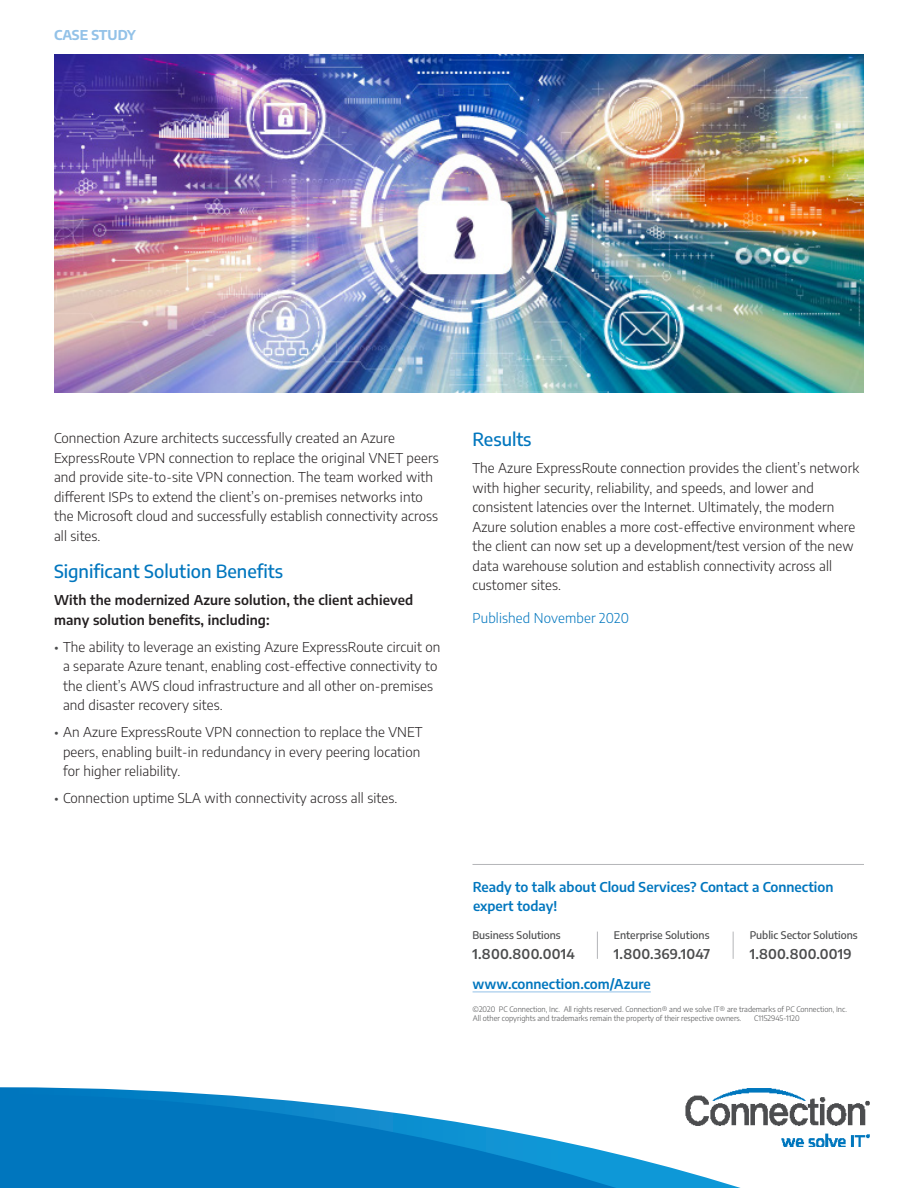
<style>
.page{position:relative;width:918px;height:1188px;background:#fff}
.page>*{position:absolute;margin:0;border:0;box-sizing:border-box;transform-origin:0 0}
.Body_Subhead{font:500 18px "Encode Sans";color:#0076be}
.Body{font:300 13.5px/19.5px "Encode Sans";letter-spacing:.01em;color:#231f20}
.t1{font:600 13.5px/19.5px "Encode Sans";color:#0076be}
.Body-2{font:600 13.5px/19.5px "Encode Sans";letter-spacing:.01em;color:#231f20}
.t2{font:600 13.5px "Encode Sans";letter-spacing:.02em;color:#4b4c4d}
.Body-3{font:300 13.5px "Encode Sans";letter-spacing:.01em;color:#0076be}
.t3{font:700 13.5px "Encode Sans";color:#93c2e8}
.t4{font:500 10.5px "Encode Sans";color:#4b4c4d}
.Copyright{font:300 7.5px/9px "Encode Sans";color:#4b4c4d}
.s1{color:#4b4c4d}
</style>
<div class="page">
<svg style="left:0;top:1087px;width:206px;height:7px"></svg>
<svg style="left:0;top:1094px;width:741px;height:94px;fill:#0076be"></svg>
<img style="left:54px;top:54px;width:810px;height:338px">
<img style="left:657px;top:1088px;width:213px;height:74px">
<svg style="left:597px;top:932px;width:1px;height:27px"></svg>
<svg style="left:733px;top:932px;width:1px;height:27px"></svg>
<hr style="left:473px;top:992px;width:178px;height:1px;background:#93c2e8">
<hr style="left:472px;top:864px;width:392px;height:1px;background:#b4b5b8">
<p class="t3" style="left:54px;top:25px;width:83px">CASE STUDY</p>
<p class="Body" style="left:54px;top:428px;width:386px">Connection Azure architects successfully created an Azure ExpressRoute VPN connection to replace the original VNET peers and provide site-to-site VPN connection. The team worked with different ISPs to extend the client’s on-premises networks into the Microsoft cloud and successfully establish connectivity across all sites.</p>
<p class="Body_Subhead" style="left:54px;top:559px;width:230px">Significant Solution Benefits</p>
<p class="Body-2" style="left:54px;top:590px;width:361px">With the modernized Azure solution, the client achieved many solution benefits, including:</p>
<p class="Body" style="left:63px;top:636px;width:379px;text-indent:-9px"><span class="s1">•</span> The ability to leverage an existing Azure ExpressRoute circuit on a separate Azure tenant, enabling cost-effective connectivity to the client’s AWS cloud infrastructure and all other on-premises and disaster recovery sites.</p>
<p class="Body" style="left:63px;top:722px;width:361px;text-indent:-9px"><span class="s1">•</span> An Azure ExpressRoute VPN connection to replace the VNET peers, enabling built-in redundancy in every peering location for higher reliability.</p>
<p class="Body" style="left:54px;top:788px;width:345px"><span class="s1">•</span> Connection uptime SLA with connectivity across all sites.</p>
<p class="Body_Subhead" style="left:472px;top:427px;width:61px">Results</p>
<p class="Body" style="left:472px;top:458px;width:388px">The Azure ExpressRoute connection provides the client’s network with higher security, reliability, and speeds, and lower and consistent latencies over the Internet. Ultimately, the modern Azure solution enables a more cost-effective environment where the client can now set up a development/test version of the new data warehouse solution and establish connectivity across all customer sites.</p>
<p class="Body-3" style="left:472px;top:609px;width:158px">Published November 2020</p>
<p class="t1" style="left:473px;top:876px;width:362px">Ready to talk about Cloud Services? Contact a Connection expert today!</p>
<p class="t4" style="left:472px;top:928px;width:90px">Business Solutions</p>
<p class="t2" style="left:472px;top:944px;width:104px">1.800.800.0014</p>
<p class="t4" style="left:614px;top:928px;width:97px">Enterprise Solutions</p>
<p class="t2" style="left:614px;top:944px;width:98px">1.800.369.1047</p>
<p class="t4" style="left:750px;top:928px;width:110px">Public Sector Solutions</p>
<p class="t2" style="left:750px;top:944px;width:104px">1.800.800.0019</p>
<p class="t1" style="left:473px;top:974px;width:180px">www.connection.com/Azure</p>
<p class="Copyright" style="left:473px;top:1004px;width:376px">©2020 PC Connection, Inc. All rights reserved. Connection® and we solve IT® are trademarks of PC Connection, Inc.<br>All other copyrights and trademarks remain the property of their respective owners.</p>
<p class="Copyright" style="left:754px;top:1013px;width:47px">C1152945-1120</p>
</div>
